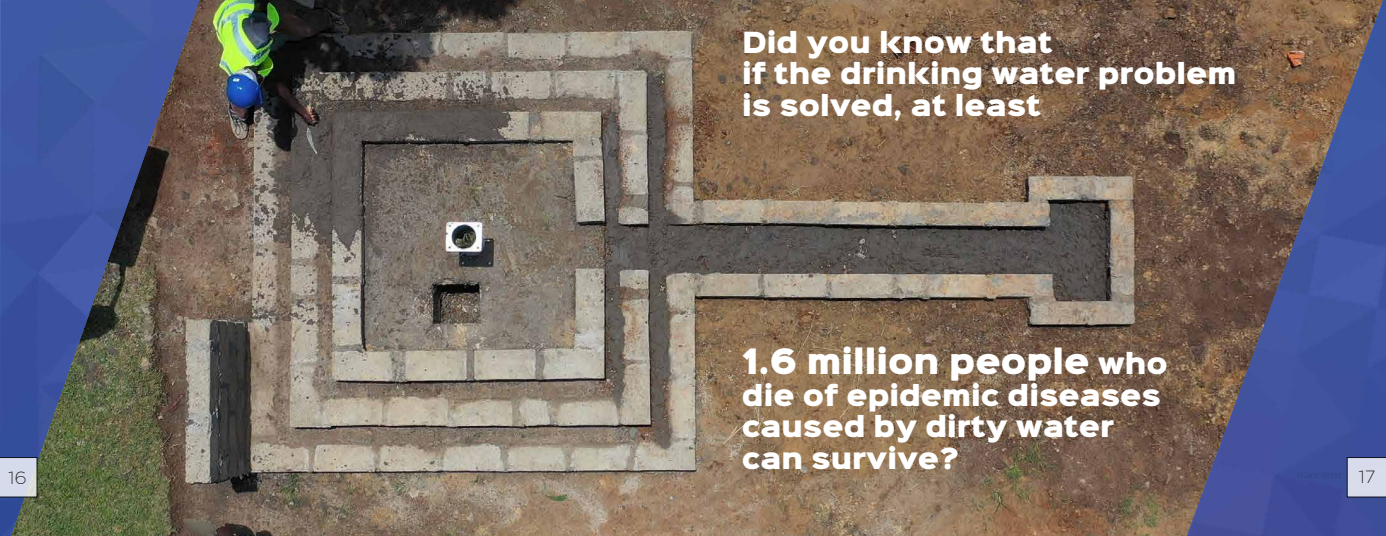
<style>
.page{position:relative;width:1386px;height:536px;background:#fff}
.page>*{position:absolute;margin:0;border:0;box-sizing:border-box;transform-origin:0 0}
.t1{font:31.5px "Sinkin Sans 900 X Black";color:#fff}
.t2{font:26.25px/31.5px "Sinkin Sans 900 X Black";color:#fff}
.t3{font:100 17.5px "Zona Pro";color:#000}
.s1{font-size:26.25px}
</style>
<div class="page">
<img style="left:199px;top:0;width:988px;height:536px">
<img style="left:1187px;top:0;width:199px;height:536px">
<img style="left:0;top:0;width:199px;height:536px">
<svg style="left:0;top:457px;width:37px;height:40px"></svg>
<svg style="left:1347px;top:457px;width:39px;height:40px;background:#cdd0df"></svg>
<p class="t2" style="left:742px;top:28px;width:496px">Did you know that<br>if the drinking water problem is solved, at least</p>
<p class="t1" style="left:742px;top:345px;width:427px">1.6 million people <span class="s1">who</span></p>
<p class="t2" style="left:742px;top:381px;width:421px">die of epidemic diseases caused by dirty water can survive?</p>
<p class="t3" style="left:8px;top:467px;width:20px">16</p>
<p class="t3" style="left:1359px;top:466px;width:18px">17</p>
</div>
